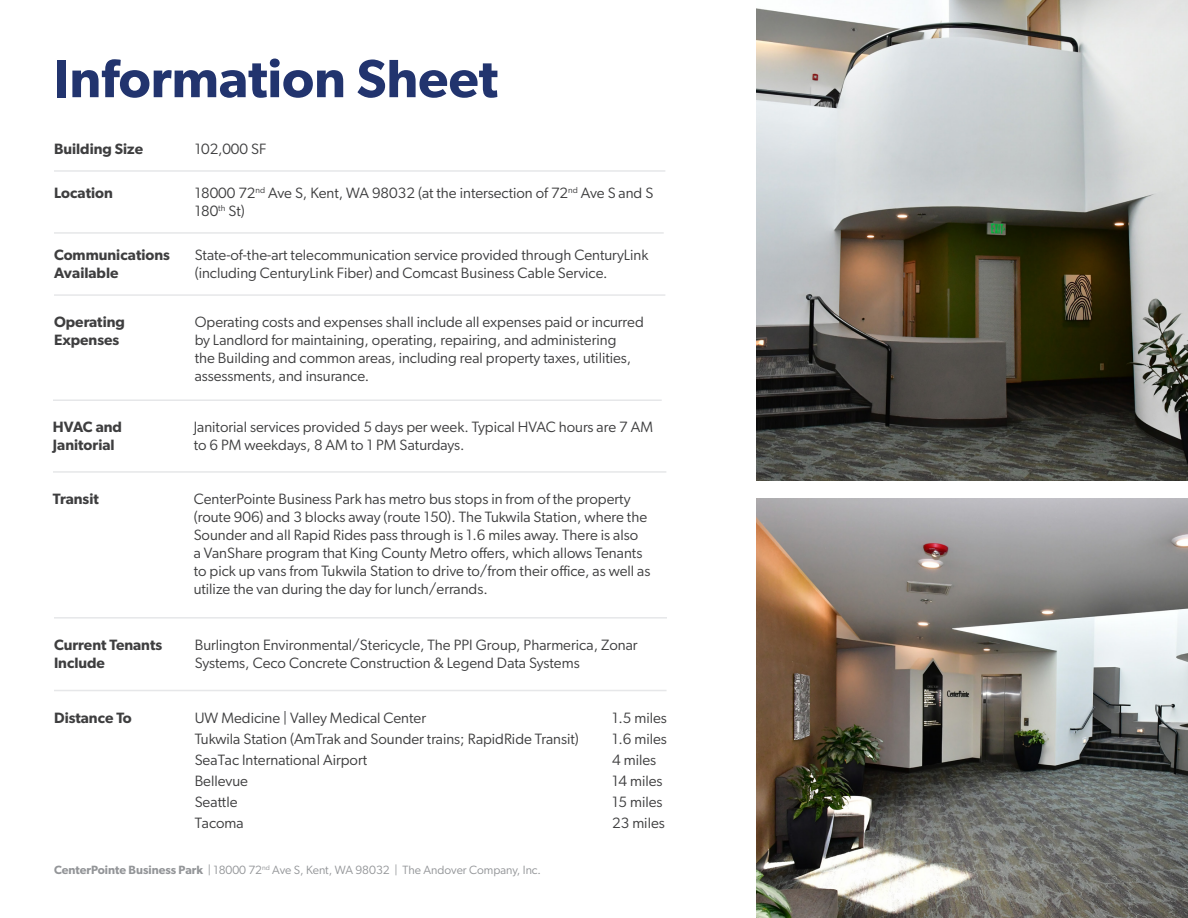
<style>
.page{position:relative;width:1188px;height:918px;background:#fff}
.page>*{position:absolute;margin:0;border:0;box-sizing:border-box;transform-origin:0 0}
.t1{font:600 54px "Gibson";color:#22346e}
.t2{font:15px/18px "Gibson";color:#3e3e3f}
.t3{font:600 15px/18px "Gibson";color:#3e3e3f}
.t4{font:12px "Gibson";color:#939598}
.s1{font-weight:600}
</style>
<div class="page">
<img style="left:756px;top:498px;width:432px;height:420px">
<hr style="left:54px;top:170px;width:611px;height:2px;background:#e6e7e9">
<hr style="left:54px;top:232px;width:610px;height:2px;background:#e6e7e9">
<hr style="left:54px;top:294px;width:611px;height:2px;background:#e6e7e9">
<hr style="left:53px;top:399px;width:609px;height:2px;background:#e6e7e9">
<hr style="left:53px;top:471px;width:613px;height:2px;background:#e6e7e9">
<hr style="left:54px;top:617px;width:613px;height:2px;background:#e6e7e9">
<hr style="left:54px;top:690px;width:613px;height:1px;background:#e6e7e9">
<img style="left:756px;top:0;width:432px;height:481px">
<p class="t1" style="left:54px;top:46px;width:446px">Information Sheet</p>
<p class="t3" style="left:54px;top:140px;width:91px">Building Size</p>
<p class="t2" style="left:195px;top:140px;width:73px">102,000 SF</p>
<p class="t3" style="left:54px;top:184px;width:60px">Location</p>
<p class="t2" style="left:195px;top:184px;width:460px">18000 72<sup>nd</sup> Ave S, Kent, WA 98032 (at the intersection of 72<sup>nd</sup> Ave S and S<br>180<sup>th</sup> St)</p>
<p class="t3" style="left:54px;top:246px;width:117px">Communications<br>Available</p>
<p class="t2" style="left:195px;top:246px;width:455px">State-of-the-art telecommunication service provided through CenturyLink (including CenturyLink Fiber) and Comcast Business Cable Service.</p>
<p class="t3" style="left:54px;top:312px;width:72px">Operating</p>
<p class="t3" style="left:54px;top:330px;width:67px">Expenses</p>
<p class="t2" style="left:195px;top:312px;width:451px">Operating costs and expenses shall include all expenses paid or incurred by Landlord for maintaining, operating, repairing, and administering<br>the Building and common areas, including real property taxes, utilities, assessments, and insurance.</p>
<p class="t3" style="left:53px;top:417px;width:71px">HVAC and</p>
<p class="t3" style="left:53px;top:435px;width:63px">Janitorial</p>
<p class="t2" style="left:194px;top:417px;width:461px">Janitorial services provided 5 days per week. Typical HVAC hours are 7 AM to 6 PM weekdays, 8 AM to 1 PM Saturdays.</p>
<p class="t3" style="left:53px;top:490px;width:47px">Transit</p>
<p class="t2" style="left:194px;top:490px;width:458px">CenterPointe Business Park has metro bus stops in from of the property (route 906) and 3 blocks away (route 150). The Tukwila Station, where the Sounder and all Rapid Rides pass through is 1.6 miles away. There is also<br>a VanShare program that King County Metro offers, which allows Tenants to pick up vans from Tukwila Station to drive to/from their office, as well as utilize the van during the day for lunch/errands.</p>
<p class="t3" style="left:54px;top:636px;width:110px">Current Tenants<br>Include</p>
<p class="t2" style="left:195px;top:636px;width:444px">Burlington Environmental/Stericycle, The PPI Group, Pharmerica, Zonar<br>Systems, Ceco Concrete Construction &amp; Legend Data Systems</p>
<p class="t3" style="left:54px;top:708px;width:79px">Distance To</p>
<p class="t2" style="left:195px;top:709px;width:233px">UW Medicine | Valley Medical Center</p>
<p class="t2" style="left:195px;top:730px;width:386px">Tukwila Station (AmTrak and Sounder trains; RapidRide Transit)</p>
<p class="t2" style="left:195px;top:751px;width:174px">SeaTac International Airport</p>
<p class="t2" style="left:195px;top:772px;width:55px">Bellevue</p>
<p class="t2" style="left:195px;top:793px;width:44px">Seattle</p>
<p class="t2" style="left:195px;top:814px;width:50px">Tacoma</p>
<p class="t4" style="left:54px;top:862px;width:489px"><span class="s1">CenterPointe Business Park</span> | 18000 72<sup>nd</sup> Ave S, Kent, WA 98032 | The Andover Company, Inc.</p>
<p class="t2" style="left:612px;top:709px;width:56px">1.5 miles</p>
<p class="t2" style="left:612px;top:730px;width:56px">1.6 miles</p>
<p class="t2" style="left:612px;top:751px;width:46px">4 miles</p>
<p class="t2" style="left:612px;top:772px;width:52px">14 miles</p>
<p class="t2" style="left:612px;top:793px;width:52px">15 miles</p>
<p class="t2" style="left:612px;top:814px;width:54px">23 miles</p>
</div>
